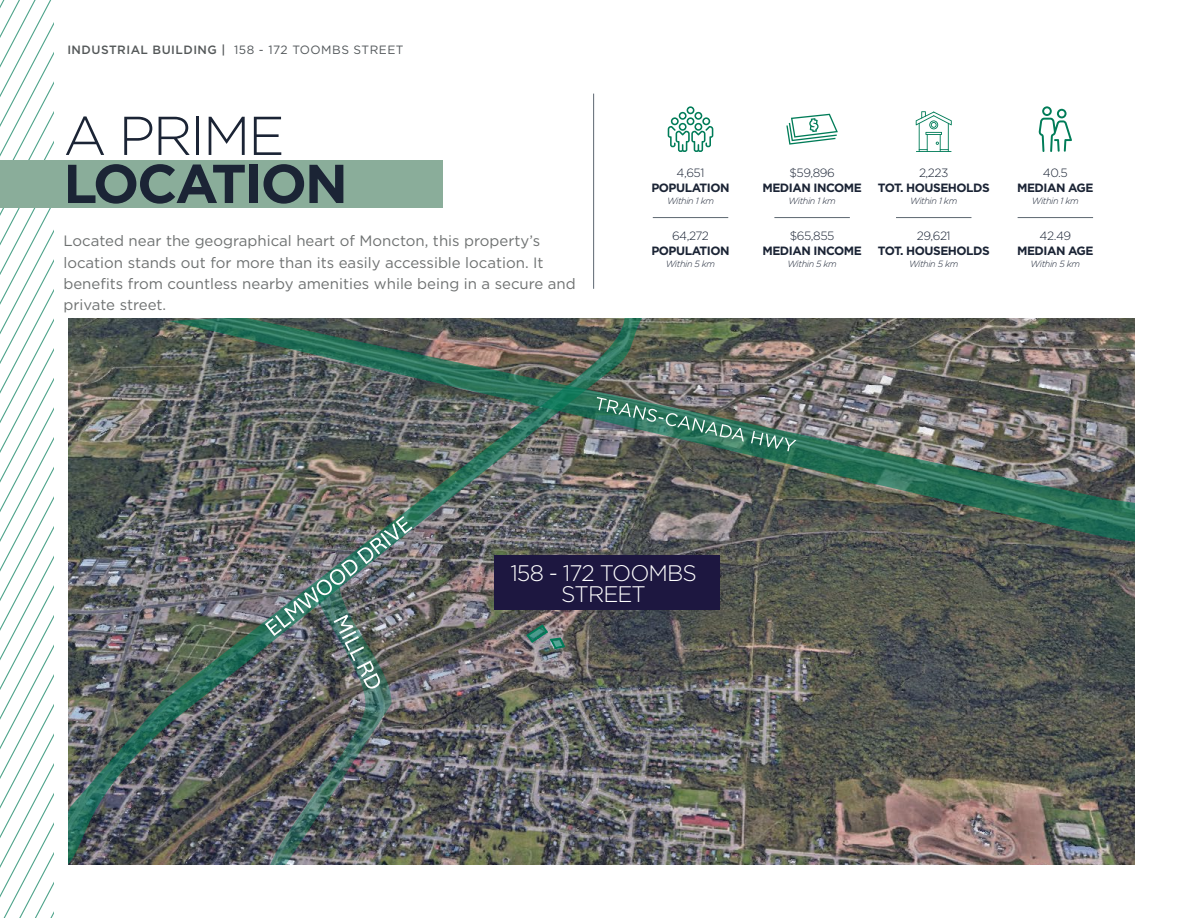
<style>
.page{position:relative;width:1188px;height:918px;background:#fff}
.page>*{position:absolute;margin:0;border:0;box-sizing:border-box;transform-origin:0 0}
.t1{font:700 54.6px "Gotham";letter-spacing:-.04em;color:#1b2435}
.t2{font:300 54.6px "Gotham";letter-spacing:-.04em;color:#1b2435}
.t3{font:300 22.5px/21px "Gotham";letter-spacing:-.04em;color:#fff;text-align:center}
.t4{font:15px/21.1px "Gotham";color:#6e7171}
.t5{font:700 12px "Gotham";letter-spacing:-.04em;color:#1b2435}
.t6{font:300 12px "Gotham";letter-spacing:-.04em;color:#1b2435}
.t7{font:500 12px "Gotham";letter-spacing:.04em;color:#545859}
.t8{font:italic 300 9px "Gotham";letter-spacing:-.04em;color:#1b2435}
.s1{font-weight:400;color:#52575a}
</style>
<div class="page">
<img style="left:648px;top:552px;width:486px;height:313px">
<img style="left:69px;top:319px;width:579px;height:546px">
<img style="left:169px;top:319px;width:965px;height:233px">
<img style="left:597px;top:397px;width:199px;height:54px">
<img style="left:265px;top:516px;width:147px;height:349px">
<svg style="left:525px;top:623px;width:42px;height:27px"></svg>
<svg style="left:0;top:0;width:54px;height:918px"></svg>
<div style="left:0;top:160px;width:443px;height:47px;background:#8aad9a"></div>
<div style="left:494px;top:555px;width:225px;height:55px;background:#1d1740"></div>
<hr style="left:593px;top:94px;width:1px;height:195px;background:#5d6771">
<svg style="left:668px;top:106px;width:45px;height:46px"></svg>
<hr style="left:653px;top:217px;width:75px;height:1px;background:#5d6771">
<hr style="left:774px;top:217px;width:76px;height:1px;background:#5d6771">
<hr style="left:896px;top:217px;width:75px;height:1px;background:#5d6771">
<hr style="left:1018px;top:217px;width:75px;height:1px;background:#5d6771">
<svg style="left:1038px;top:106px;width:34px;height:46px"></svg>
<svg style="left:916px;top:111px;width:36px;height:41px"></svg>
<svg style="left:786px;top:114px;width:52px;height:31px"></svg>
<p class="t7" style="left:67px;top:42px;width:338px">INDUSTRIAL BUILDING | <span class="s1">158 - 172 TOOMBS STREET</span></p>
<h1 class="t2" style="left:63px;top:101px;width:223px">A PRIME</h1>
<h1 class="t1" style="left:63px;top:147px;width:286px">LOCATION</h1>
<p class="t4" style="left:63px;top:230px;width:514px">Located near the geographical heart of Moncton, this property’s location stands out for more than its easily accessible location. It benefits from countless nearby amenities while being in a secure and private street.</p>
<p class="t6" style="left:677px;top:166px;width:29px">4,651</p>
<p class="t5" style="left:651px;top:180px;width:80px">POPULATION</p>
<p class="t8" style="left:667px;top:196px;width:49px">Within 1 km</p>
<p class="t6" style="left:672px;top:228px;width:38px">64,272</p>
<p class="t5" style="left:651px;top:243px;width:80px">POPULATION</p>
<p class="t8" style="left:666px;top:258px;width:51px">Within 5 km</p>
<p class="t6" style="left:790px;top:166px;width:47px">$59,896</p>
<p class="t5" style="left:762px;top:180px;width:101px">MEDIAN INCOME</p>
<p class="t8" style="left:789px;top:196px;width:49px">Within 1 km</p>
<p class="t6" style="left:790px;top:228px;width:46px">$65,855</p>
<p class="t5" style="left:762px;top:243px;width:101px">MEDIAN INCOME</p>
<p class="t8" style="left:787px;top:258px;width:51px">Within 5 km</p>
<p class="t6" style="left:919px;top:166px;width:31px">2,223</p>
<p class="t5" style="left:878px;top:180px;width:113px">TOT. HOUSEHOLDS</p>
<p class="t8" style="left:910px;top:196px;width:49px">Within 1 km</p>
<p class="t6" style="left:917px;top:228px;width:35px">29,621</p>
<p class="t5" style="left:878px;top:243px;width:113px">TOT. HOUSEHOLDS</p>
<p class="t8" style="left:909px;top:258px;width:51px">Within 5 km</p>
<p class="t6" style="left:1043px;top:166px;width:26px">40.5</p>
<p class="t5" style="left:1017px;top:180px;width:78px">MEDIAN AGE</p>
<p class="t8" style="left:1032px;top:196px;width:49px">Within 1 km</p>
<p class="t6" style="left:1040px;top:228px;width:33px">42.49</p>
<p class="t5" style="left:1017px;top:243px;width:78px">MEDIAN AGE</p>
<p class="t8" style="left:1031px;top:258px;width:51px">Within 5 km</p>
<h2 class="t3" style="left:510px;top:562px;width:188px">158 - 172 TOOMBS<br>STREET</h2>
</div>
